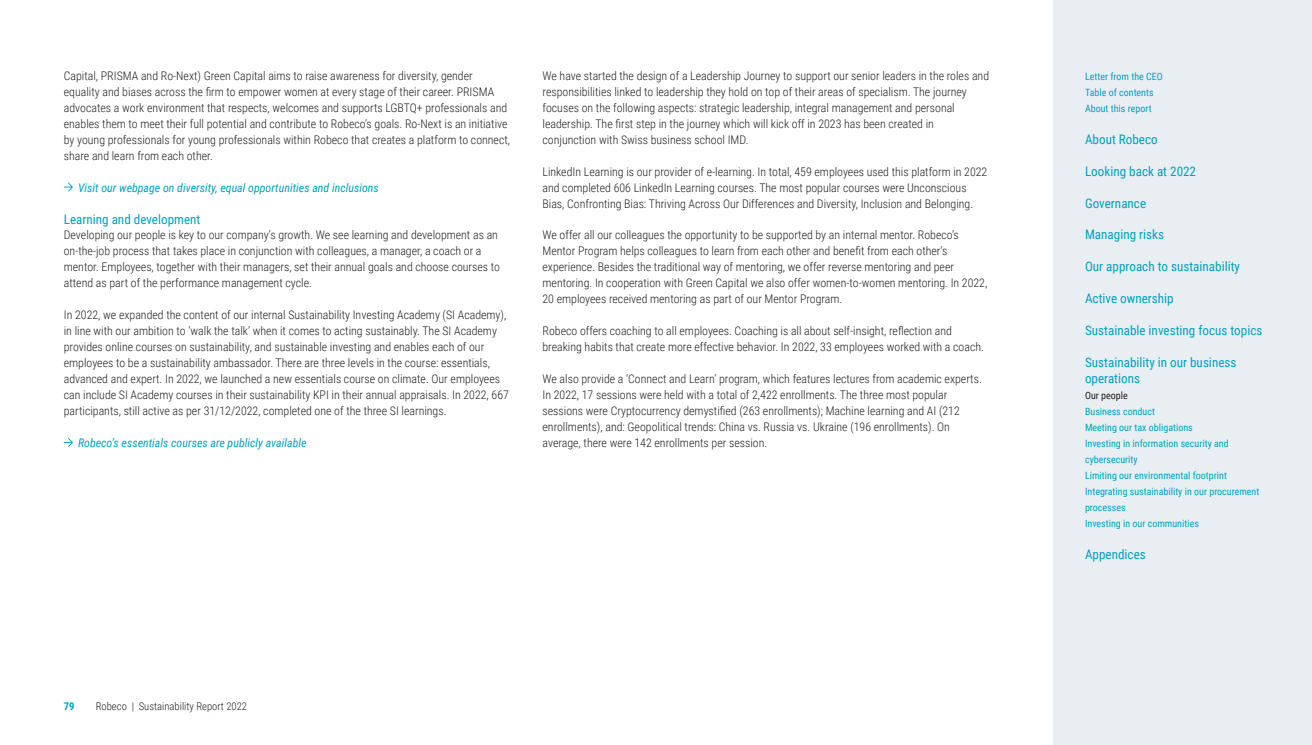
<style>
.page{position:relative;width:1312px;height:745px;background:#fff}
.page>*{position:absolute;margin:0;border:0;box-sizing:border-box;transform-origin:0 0}
.Inleidende_tekst{font:13.12px/16px "Roboto Condensed";color:#00a2bd}
.Paragraafkop{font:13.12px "Roboto Condensed";color:#00a2bd}
.Leestekst{font:300 11.88px/16px "Roboto Condensed";color:#231f20}
.Link-tekst{font:italic 11.88px "Roboto Condensed";color:#00a2bd}
.t1{font:300 10.62px "Roboto Condensed";color:#231f20}
.t2{font:700 10.62px "Roboto Condensed";color:#00a2bd}
.Inleidende_tekst-2{font:10px/16px "Roboto Condensed";color:#00a2bd}
.Inleidende_tekst-3{font:10px "Roboto Condensed";color:#231f20}
</style>
<div class="page">
<div style="left:1052px;top:0;width:259px;height:744px;background:#e9eef3"></div>
<svg style="left:64px;top:182px;width:9px;height:9px"></svg>
<svg style="left:64px;top:438px;width:9px;height:8px"></svg>
<p class="Leestekst" style="left:64px;top:67px;width:448px">Capital, PRISMA and Ro-Next) Green Capital aims to raise awareness for diversity, gender equality and biases across the firm to empower women at every stage of their career. PRISMA advocates a work environment that respects, welcomes and supports LGBTQ+ professionals and enables them to meet their full potential and contribute to Robeco’s goals. Ro-Next is an initiative by young professionals for young professionals within Robeco that creates a platform to connect, share and learn from each other.</p>
<p class="Link-tekst" style="left:78px;top:179px;width:302px">Visit our webpage on diversity, equal opportunities and inclusions</p>
<p class="Paragraafkop" style="left:64px;top:209px;width:138px">Learning and development</p>
<p class="Leestekst" style="left:64px;top:227px;width:437px">Developing our people is key to our company’s growth. We see learning and development as an on-the-job process that takes place in conjunction with colleagues, a manager, a coach or a mentor. Employees, together with their managers, set their annual goals and choose courses to attend as part of the performance management cycle.</p>
<p class="Leestekst" style="left:64px;top:306px;width:446px">In 2022, we expanded the content of our internal Sustainability Investing Academy (SI Academy), in line with our ambition to ‘walk the talk’ when it comes to acting sustainably. The SI Academy provides online courses on sustainability, and sustainable investing and enables each of our employees to be a sustainability ambassador. There are three levels in the course: essentials, advanced and expert. In 2022, we launched a new essentials course on climate. Our employees can include SI Academy courses in their sustainability KPI in their annual appraisals. In 2022, 667 participants, still active as per 31/12/2022, completed one of the three SI learnings.</p>
<p class="Link-tekst" style="left:78px;top:434px;width:230px">Robeco’s essentials courses are publicly available</p>
<p class="Leestekst" style="left:542px;top:67px;width:448px">We have started the design of a Leadership Journey to support our senior leaders in the roles and responsibilities linked to leadership they hold on top of their areas of specialism. The journey focuses on the following aspects: strategic leadership, integral management and personal leadership. The first step in the journey which will kick off in 2023 has been created in conjunction with Swiss business school IMD.</p>
<p class="Leestekst" style="left:542px;top:163px;width:446px">LinkedIn Learning is our provider of e-learning. In total, 459 employees used this platform in 2022 and completed 606 LinkedIn Learning courses. The most popular courses were Unconscious<br>Bias, Confronting Bias: Thriving Across Our Differences and Diversity, Inclusion and Belonging.</p>
<p class="Leestekst" style="left:542px;top:227px;width:446px">We offer all our colleagues the opportunity to be supported by an internal mentor. Robeco’s Mentor Program helps colleagues to learn from each other and benefit from each other’s experience. Besides the traditional way of mentoring, we offer reverse mentoring and peer mentoring. In cooperation with Green Capital we also offer women-to-women mentoring. In 2022, 20 employees received mentoring as part of our Mentor Program.</p>
<p class="Leestekst" style="left:542px;top:322px;width:443px">Robeco offers coaching to all employees. Coaching is all about self-insight, reflection and breaking habits that create more effective behavior. In 2022, 33 employees worked with a coach.</p>
<p class="Leestekst" style="left:542px;top:370px;width:440px">We also provide a ‘Connect and Learn’ program, which features lectures from academic experts.<br>In 2022, 17 sessions were held with a total of 2,422 enrollments. The three most popular sessions were Cryptocurrency demystified (263 enrollments); Machine learning and AI (212 enrollments), and: Geopolitical trends: China vs. Russia vs. Ukraine (196 enrollments). On average, there were 142 enrollments per session.</p>
<p class="t2" style="left:64px;top:698px;width:12px">79</p>
<p class="t1" style="left:96px;top:698px;width:153px">Robeco | Sustainability Report 2022</p>
<p class="Inleidende_tekst-2" style="left:1084px;top:68px;width:79px">Letter from the CEO</p>
<p class="Inleidende_tekst-2" style="left:1084px;top:84px;width:70px">Table of contents</p>
<p class="Inleidende_tekst-2" style="left:1084px;top:100px;width:68px">About this report</p>
<p class="Inleidende_tekst" style="left:1084px;top:130px;width:74px">About Robeco</p>
<p class="Inleidende_tekst" style="left:1084px;top:162px;width:113px">Looking back at 2022</p>
<p class="Inleidende_tekst" style="left:1084px;top:194px;width:63px">Governance</p>
<p class="Inleidende_tekst" style="left:1084px;top:226px;width:81px">Managing risks</p>
<p class="Inleidende_tekst" style="left:1084px;top:258px;width:156px">Our approach to sustainability</p>
<p class="Inleidende_tekst" style="left:1084px;top:290px;width:90px">Active ownership</p>
<p class="Inleidende_tekst" style="left:1084px;top:322px;width:179px">Sustainable investing focus topics</p>
<p class="Inleidende_tekst" style="left:1084px;top:354px;width:153px">Sustainability in our business operations</p>
<p class="Inleidende_tekst-3" style="left:1084px;top:388px;width:44px">Our people</p>
<p class="Inleidende_tekst-2" style="left:1084px;top:403px;width:71px">Business conduct</p>
<p class="Inleidende_tekst-2" style="left:1084px;top:419px;width:109px">Meeting our tax obligations</p>
<p class="Inleidende_tekst-2" style="left:1084px;top:435px;width:145px">Investing in information security and cybersecurity</p>
<p class="Inleidende_tekst-2" style="left:1084px;top:466px;width:143px">Limiting our environmental footprint</p>
<p class="Inleidende_tekst-2" style="left:1084px;top:482px;width:176px">Integrating sustainability in our procurement processes</p>
<p class="Inleidende_tekst-2" style="left:1084px;top:514px;width:115px">Investing in our communities</p>
<p class="Inleidende_tekst" style="left:1084px;top:545px;width:62px">Appendices</p>
</div>
